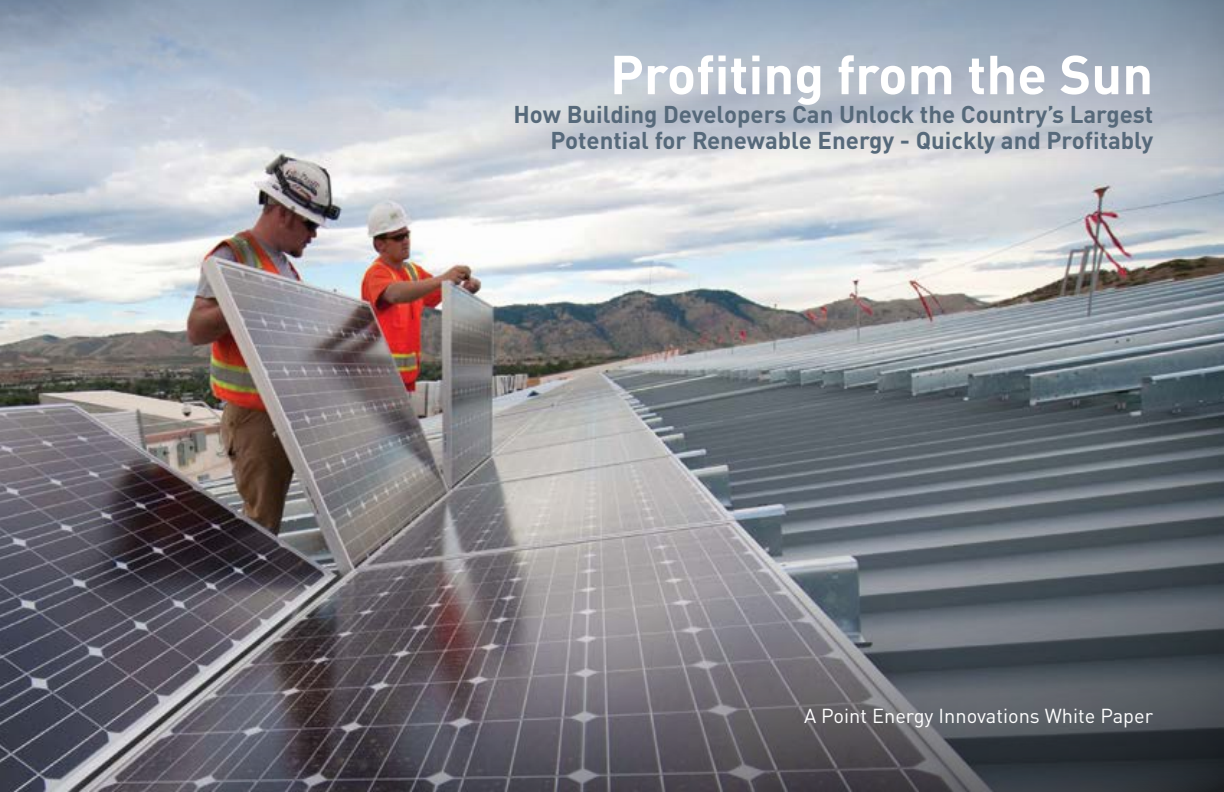
<style>
.page{position:relative;width:1224px;height:792px;background:#fff}
.page>*{position:absolute;margin:0;border:0;box-sizing:border-box;transform-origin:0 0}
.t1{font:700 54px "DINOT";color:#fff}
.t2{font:700 24px/26px "DINOT";color:#56697a;text-align:right}
.t3{font:20px "DINOT";color:#fff}
</style>
<div class="page">
<img style="left:0;top:0;width:1224px;height:792px">
<h1 class="t1" style="left:610px;top:39px;width:545px">Profiting from the Sun</h1>
<p class="t2" style="left:514px;top:101px;width:641px">How Building Developers Can Unlock the Country’s Largest<br>Potential for Renewable Energy - Quickly and Profitably</p>
<p class="t3" style="left:804px;top:704px;width:351px">A Point Energy Innovations White Paper</p>
</div>
